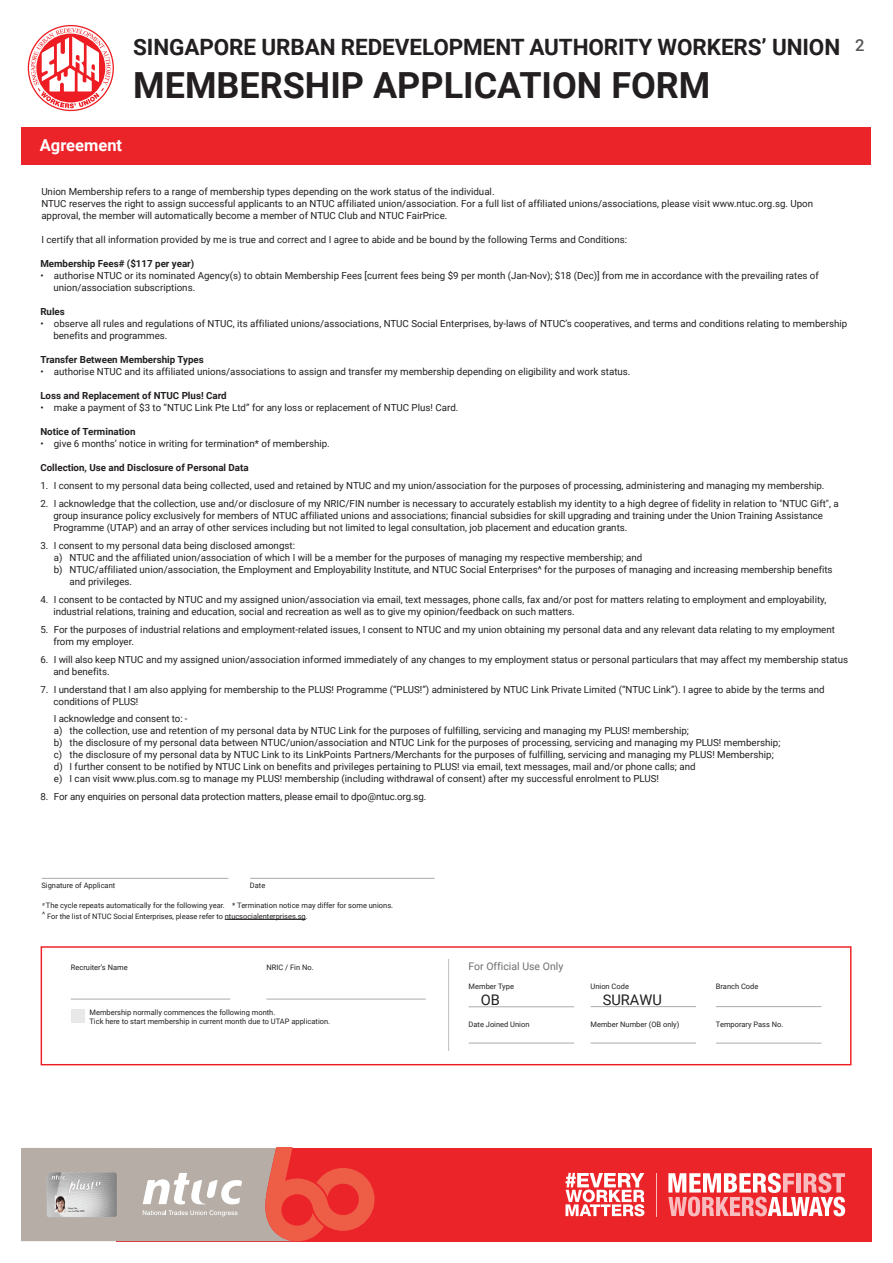
<style>
.page{position:relative;width:893px;height:1263px;background:#fff}
.page>*{position:absolute;margin:0;border:0;box-sizing:border-box;transform-origin:0 0}
.t1{font:700 36px "Roboto";color:#231f20}
.t2{font:700 22.5px "Roboto";letter-spacing:-.005em;color:#231f20}
.t3{font:700 16.5px "Roboto";color:#fff}
.t4{font:500 16.5px "Roboto";color:#57585a}
.t5{font:14.55px "Roboto";color:#211e1e}
.t6{font:10.5px "Roboto";color:#6f6f6f}
.t7{font:9.75px/12px "Roboto";color:#231f20}
.t8{font:700 9.75px "Roboto";color:#231f20}
.t9{font:7.5px/10.5px "Roboto";color:#231f20}
</style>
<div class="page">
<hr style="left:42px;top:878px;width:186px;height:1px;background:#a9abad">
<hr style="left:250px;top:878px;width:185px;height:1px;background:#a9abad">
<hr style="left:225px;top:919px;width:81px;height:1px;background:#231f20">
<div style="left:41px;top:946px;width:810px;height:119px;border:1px solid #ee1d23"></div>
<div style="left:71px;top:1009px;width:13px;height:14px;background:#e8e8e9"></div>
<hr style="left:266px;top:999px;width:160px;height:1px;background:#a9abad">
<hr style="left:71px;top:999px;width:159px;height:1px;background:#a9abad">
<hr style="left:469px;top:1006px;width:105px;height:1px;background:#a9abad">
<hr style="left:716px;top:1043px;width:105px;height:1px;background:#a9abad">
<hr style="left:590px;top:1043px;width:106px;height:1px;background:#a9abad">
<hr style="left:716px;top:1006px;width:105px;height:1px;background:#a9abad">
<hr style="left:590px;top:1006px;width:106px;height:1px;background:#a9abad">
<hr style="left:469px;top:1043px;width:105px;height:1px;background:#a9abad">
<hr style="left:448px;top:959px;width:1px;height:92px;background:#bcbdc0">
<div style="left:22px;top:128px;width:849px;height:37px;background:#eb242a"></div>
<div style="left:116px;top:1148px;width:756px;height:93px;background:#eb242a"></div>
<hr style="left:656px;top:1173px;width:1px;height:43px;background:#fff">
<svg style="left:565px;top:1173px;width:79px;height:43px"></svg>
<svg style="left:668px;top:1173px;width:177px;height:43px"></svg>
<svg style="left:21px;top:1148px;width:354px;height:93px;background:#c8918b"></svg>
<svg style="left:31px;top:28px;width:80px;height:80px"></svg>
<h2 class="t2" style="left:133px;top:31px;width:708px">SINGAPORE URBAN REDEVELOPMENT AUTHORITY WORKERS’ UNION</h2>
<h1 class="t1" style="left:133px;top:60px;width:579px">MEMBERSHIP APPLICATION FORM</h1>
<h3 class="t4" style="left:855px;top:34px;width:11px">2</h3>
<h3 class="t3" style="left:40px;top:134px;width:84px">Agreement</h3>
<p class="t7" style="left:41px;top:185px;width:773px">Union Membership refers to a range of membership types depending on the work status of the individual.<br>NTUC reserves the right to assign successful applicants to an NTUC affiliated union/association. For a full list of affiliated unions/associations, please visit www.ntuc.org.sg. Upon approval, the member will automatically become a member of NTUC Club and NTUC FairPrice.</p>
<p class="t7" style="left:41px;top:233px;width:587px">I certify that all information provided by me is true and correct and I agree to abide and be bound by the following Terms and Conditions:</p>
<p class="t8" style="left:40px;top:256px;width:155px">Membership Fees# ($117 per year)</p>
<p class="t7" style="left:53px;top:269px;width:767px;text-indent:-13px">• authorise NTUC or its nominated Agency(s) to obtain Membership Fees [current fees being $9 per month (Jan-Nov); $18 (Dec)] from me in accordance with the prevailing rates of union/association subscriptions.</p>
<p class="t8" style="left:40px;top:304px;width:26px">Rules</p>
<p class="t7" style="left:53px;top:317px;width:795px;text-indent:-13px">• observe all rules and regulations of NTUC, its affiliated unions/associations, NTUC Social Enterprises, by-laws of NTUC’s cooperatives, and terms and conditions relating to membership benefits and programmes.</p>
<p class="t8" style="left:40px;top:352px;width:165px">Transfer Between Membership Types</p>
<p class="t7" style="left:40px;top:365px;width:592px">• authorise NTUC and its affiliated unions/associations to assign and transfer my membership depending on eligibility and work status.</p>
<p class="t8" style="left:40px;top:388px;width:188px">Loss and Replacement of NTUC Plus! Card</p>
<p class="t7" style="left:40px;top:401px;width:420px">• make a payment of $3 to “NTUC Link Pte Ltd” for any loss or replacement of NTUC Plus! Card.</p>
<p class="t8" style="left:40px;top:424px;width:97px">Notice of Termination</p>
<p class="t7" style="left:40px;top:437px;width:291px">• give 6 months’ notice in writing for termination* of membership.</p>
<p class="t8" style="left:40px;top:460px;width:210px">Collection, Use and Disclosure of Personal Data</p>
<p class="t7" style="left:40px;top:479px;width:786px">1. I consent to my personal data being collected, used and retained by NTUC and my union/association for the purposes of processing, administering and managing my membership.</p>
<p class="t7" style="left:53px;top:497px;width:787px;text-indent:-13px">2. I acknowledge that the collection, use and/or disclosure of my NRIC/FIN number is necessary to accurately establish my identity to a high degree of fidelity in relation to "NTUC Gift", a group insurance policy exclusively for members of NTUC affiliated unions and associations; financial subsidies for skill upgrading and training under the Union Training Assistance<br>Programme (UTAP) and an array of other services including but not limited to legal consultation, job placement and education grants.</p>
<p class="t7" style="left:40px;top:539px;width:256px">3. I consent to my personal data being disclosed amongst:</p>
<p class="t7" style="left:54px;top:551px;width:590px">a) NTUC and the affiliated union/association of which I will be a member for the purposes of managing my respective membership; and</p>
<p class="t7" style="left:54px;top:563px;width:780px">b) NTUC/affiliated union/association, the Employment and Employability Institute, and NTUC Social Enterprises^ for the purposes of managing and increasing membership benefits</p>
<p class="t7" style="left:70px;top:575px;width:64px">and privileges.</p>
<p class="t7" style="left:53px;top:593px;width:774px;text-indent:-13px">4. I consent to be contacted by NTUC and my assigned union/association via email, text messages, phone calls, fax and/or post for matters relating to employment and employability, industrial relations, training and education, social and recreation as well as to give my opinion/feedback on such matters.</p>
<p class="t7" style="left:53px;top:623px;width:783px;text-indent:-13px">5. For the purposes of industrial relations and employment-related issues, I consent to NTUC and my union obtaining my personal data and any relevant data relating to my employment from my employer.</p>
<p class="t7" style="left:53px;top:653px;width:796px;text-indent:-13px">6. I will also keep NTUC and my assigned union/association informed immediately of any changes to my employment status or personal particulars that may affect my membership status and benefits.</p>
<p class="t7" style="left:53px;top:683px;width:773px;text-indent:-13px">7. I understand that I am also applying for membership to the PLUS! Programme (“PLUS!”) administered by NTUC Link Private Limited (“NTUC Link”). I agree to abide by the terms and conditions of PLUS!</p>
<p class="t7" style="left:54px;top:712px;width:728px">I acknowledge and consent to: -<br>a) the collection, use and retention of my personal data by NTUC Link for the purposes of fulfilling, servicing and managing my PLUS! membership;<br>b) the disclosure of my personal data between NTUC/union/association and NTUC Link for the purposes of processing, servicing and managing my PLUS! membership; c) the disclosure of my personal data by NTUC Link to its LinkPoints Partners/Merchants for the purposes of fulfilling, servicing and managing my PLUS! Membership; d) I further consent to be notified by NTUC Link on benefits and privileges pertaining to PLUS! via email, text messages, mail and/or phone calls; and<br>e) I can visit www.plus.com.sg to manage my PLUS! membership (including withdrawal of consent) after my successful enrolment to PLUS!</p>
<p class="t7" style="left:40px;top:790px;width:388px">8. For any enquiries on personal data protection matters, please email to dpo@ntuc.org.sg.</p>
<p class="t9" style="left:41px;top:880px;width:75px">Signature of Applicant</p>
<p class="t9" style="left:250px;top:880px;width:17px">Date</p>
<p class="t9" style="left:42px;top:900px;width:353px"><sup>#</sup> The cycle repeats automatically for the following year. * Termination notice may differ for some unions. ^ For the list of NTUC Social Enterprises, please refer to ntucsocialenterprises.sg.</p>
<p class="t9" style="left:71px;top:962px;width:58px">Recruiter’s Name</p>
<p class="t9" style="left:266px;top:962px;width:49px">NRIC / Fin No.</p>
<p class="t6" style="left:469px;top:959px;width:96px">For Official Use Only</p>
<p class="t9" style="left:590px;top:981px;width:40px">Union Code</p>
<p class="t9" style="left:469px;top:981px;width:47px">Member Type</p>
<h3 class="t5" style="left:481px;top:990px;width:21px">OB</h3>
<h3 class="t5" style="left:603px;top:989px;width:61px">SURAWU</h3>
<p class="t9" style="left:716px;top:981px;width:44px">Branch Code</p>
<p class="t9" style="left:89px;top:1008px;width:242px;line-height:9px">Membership normally commences the following month.<br>Tick here to start membership in current month due to UTAP application.</p>
<p class="t9" style="left:590px;top:1019px;width:90px">Member Number (OB only)</p>
<p class="t9" style="left:469px;top:1019px;width:62px">Date Joined Union</p>
<p class="t9" style="left:716px;top:1018px;width:69px">Temporary Pass No.</p>
</div>
